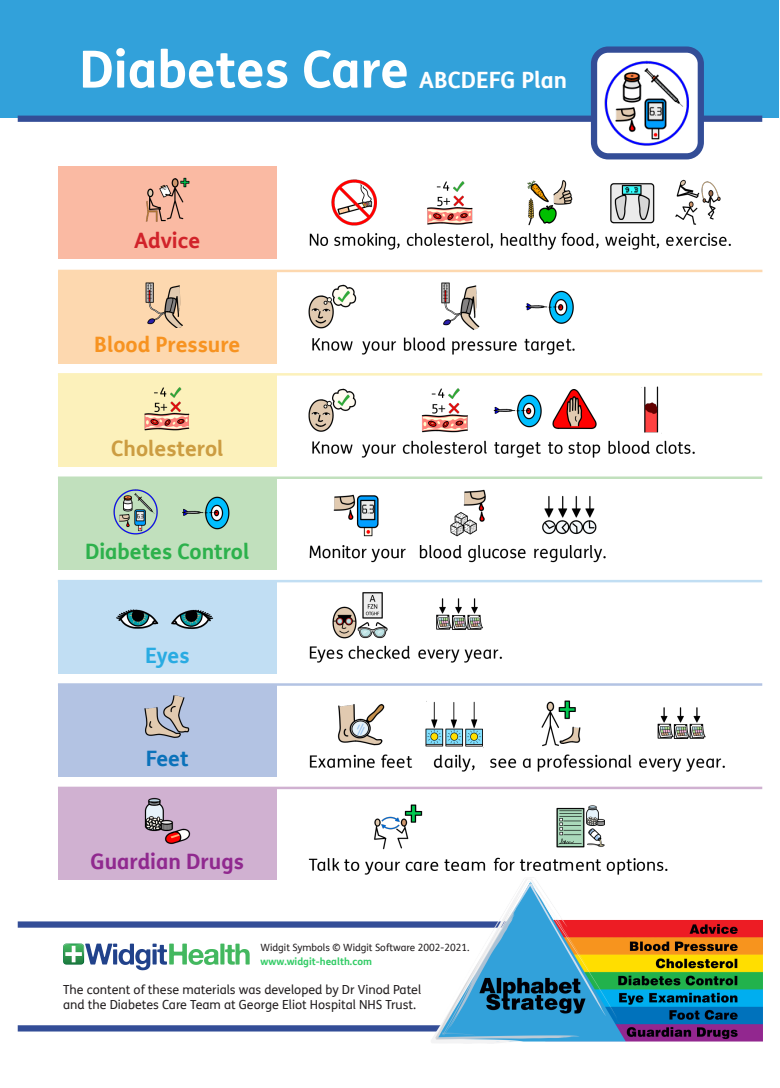
<style>
.page{position:relative;width:780px;height:1088px;background:#fff}
.page>*{position:absolute;margin:0;border:0;box-sizing:border-box;transform-origin:0 0}
.t1{font:700 51.25px "FS Me";color:#fff}
.t2{font:700 22.5px "FS Me";color:#fff}
.t3{font:700 21.25px "FS Me";color:#2db14c}
.t4{font:700 21.25px "FS Me";color:#f79321}
.t5{font:700 21.25px "FS Me";color:#90298f}
.t6{font:700 21.25px "FS Me";color:#cc9d42}
.t7{font:700 21.25px "FS Me";color:#d1232a}
.t8{font:700 21.25px "FS Me";color:#29abe2}
.t9{font:700 21.25px "FS Me";color:#0b72ba}
.t10{font:12.5px/15px "FS Me";color:#231f20}
.t11{font:10px "FS Me";color:#231f20}
.t12{font:700 10px "FS Me";color:#3c6}
</style>
<div class="page">
<div style="left:18px;top:1025px;width:744px;height:6px;background:#334d97"></div>
<div style="left:0;top:0;width:778px;height:117px;background:#32a1da"></div>
<div style="left:18px;top:116px;width:744px;height:6px;background:#334d97"></div>
<div style="left:594px;top:50px;width:106px;height:106px;background:#fff;border-radius:14px"></div>
<div style="left:591px;top:46px;width:113px;height:113px;border:6px solid #334d97;border-radius:14px"></div>
<img style="left:604px;top:60px;width:94px;height:86px">
<div style="left:18px;top:921px;width:744px;height:7px;background:#334d97"></div>
<img style="left:430px;top:879px;width:332px;height:165px">
<svg style="left:63px;top:943px;width:187px;height:27px"></svg>
<div style="left:58px;top:788px;width:219px;height:92px;background:#d0b1d1"></div>
<div style="left:58px;top:684px;width:219px;height:93px;background:#b3c3e3"></div>
<div style="left:58px;top:374px;width:219px;height:92px;background:#fcf1bb"></div>
<div style="left:58px;top:581px;width:219px;height:92px;background:#c1def3"></div>
<img style="left:309px;top:179px;width:422px;height:71px">
<div style="left:58px;top:166px;width:219px;height:92px;background:#fabaa3"></div>
<img style="left:145px;top:177px;width:45px;height:45px">
<img style="left:308px;top:282px;width:267px;height:73px">
<hr style="left:58px;top:270px;width:704px;height:2px;background:#fdd8af">
<img style="left:308px;top:386px;width:387px;height:72px">
<hr style="left:58px;top:373px;width:704px;height:3px;background:#fcf1bb">
<img style="left:309px;top:489px;width:297px;height:74px">
<hr style="left:58px;top:476px;width:704px;height:3px;background:#c1e0bd">
<img style="left:309px;top:592px;width:193px;height:71px">
<img style="left:116px;top:609px;width:98px;height:20px">
<hr style="left:58px;top:580px;width:704px;height:2px;background:#c1def3">
<img style="left:309px;top:700px;width:416px;height:72px">
<img style="left:144px;top:695px;width:46px;height:43px">
<hr style="left:58px;top:683px;width:704px;height:3px;background:#b3c3e3">
<img style="left:308px;top:804px;width:360px;height:71px">
<img style="left:144px;top:797px;width:47px;height:48px">
<hr style="left:58px;top:787px;width:704px;height:2px;background:#d0b1d1">
<div style="left:58px;top:271px;width:219px;height:92px;background:#fdd8af"></div>
<img style="left:145px;top:282px;width:38px;height:46px">
<img style="left:144px;top:387px;width:46px;height:44px">
<div style="left:58px;top:477px;width:219px;height:92px;background:#c1e0bd"></div>
<img style="left:113px;top:489px;width:117px;height:46px">
<h1 class="t1" style="left:79px;top:30px;width:331px">Diabetes Care</h1>
<h2 class="t2" style="left:419px;top:63px;width:149px">ABCDEFG Plan</h2>
<p class="t7" style="left:134px;top:224px;width:68px">Advice</p>
<p class="t4" style="left:94px;top:328px;width:148px">Blood Pressure</p>
<p class="t6" style="left:111px;top:432px;width:114px">Cholesterol</p>
<p class="t3" style="left:85px;top:535px;width:166px">Diabetes Control</p>
<p class="t8" style="left:145px;top:638px;width:46px">Eyes</p>
<p class="t9" style="left:146px;top:742px;width:44px">Feet</p>
<p class="t5" style="left:91px;top:845px;width:155px">Guardian Drugs</p>
<p class="t11" style="left:260px;top:940px;width:210px">Widgit Symbols © Widgit Software 2002-2021.</p>
<p class="t12" style="left:260px;top:953px;width:113px">www.widgit-health.com</p>
<p class="t10" style="left:63px;top:981px;width:359px">The content of these materials was developed by Dr Vinod Patel and the Diabetes Care Team at George Eliot Hospital NHS Trust.</p>
</div>
